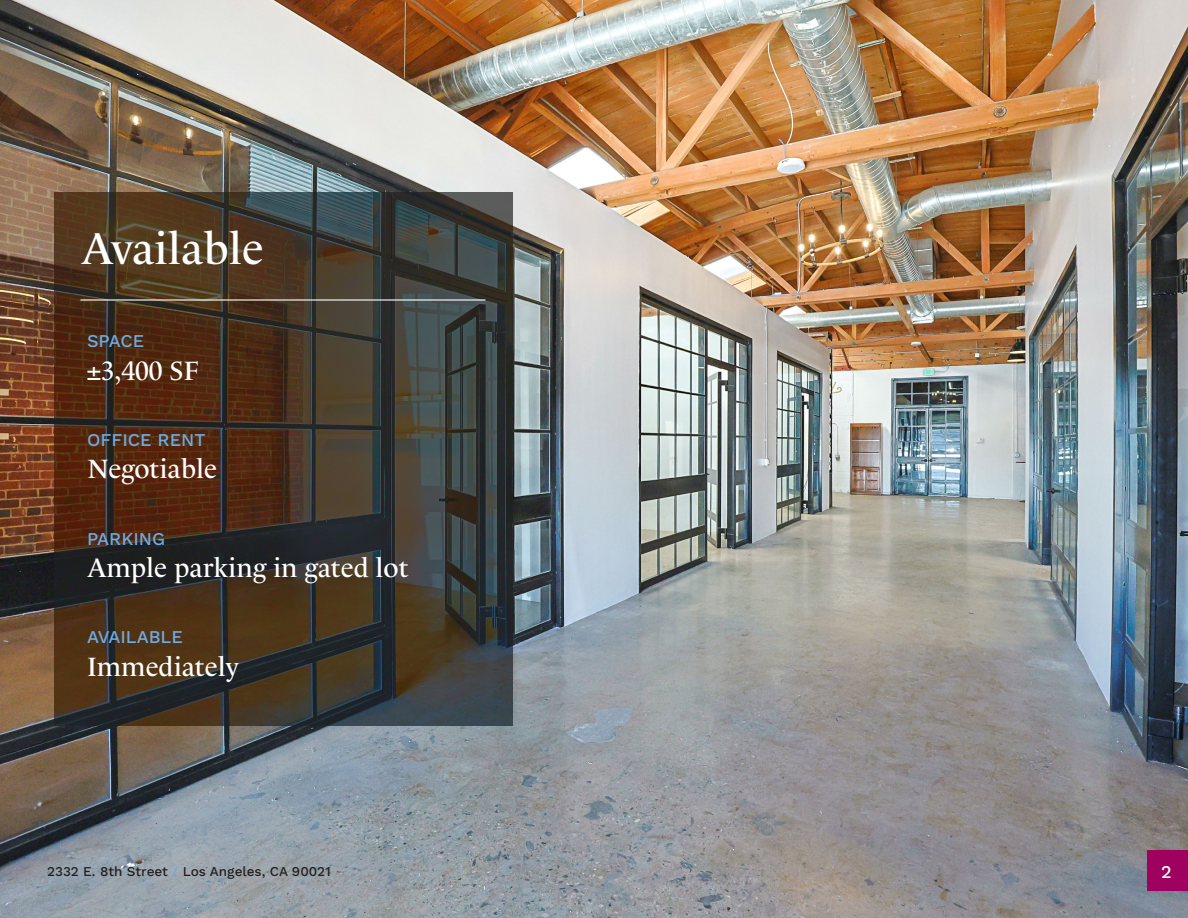
<style>
.page{position:relative;width:1188px;height:918px;background:#fff}
.page>*{position:absolute;margin:0;border:0;box-sizing:border-box;transform-origin:0 0}
.t1{font:45px "Le Monde Livre Cla Std";color:#fff}
.t2{font:27px "Le Monde Livre Cla Std";color:#fff}
.t3{font:500 18px "Work Sans";color:#6cace4}
.t4{font:500 18px "Work Sans";color:#fff}
.t5{font:500 13.5px "Work Sans";color:#231f20}
.s1{color:#6cace4}
</style>
<div class="page">
<img style="left:0;top:0;width:1188px;height:918px">
<div style="left:1148px;top:850px;width:40px;height:41px;background:#9e015e"></div>
<svg style="left:54px;top:192px;width:459px;height:534px;background:#413528"></svg>
<hr style="left:80px;top:299px;width:405px;height:2px;background:#fff">
<p class="t1" style="left:81px;top:221px;width:184px">Available</p>
<p class="t3" style="left:87px;top:330px;width:59px">SPACE</p>
<p class="t2" style="left:87px;top:354px;width:114px">±3,400 SF</p>
<p class="t3" style="left:87px;top:429px;width:120px">OFFICE RENT</p>
<p class="t2" style="left:87px;top:453px;width:132px">Negotiable</p>
<p class="t3" style="left:87px;top:528px;width:80px">PARKING</p>
<p class="t2" style="left:87px;top:552px;width:323px">Ample parking in gated lot</p>
<p class="t3" style="left:87px;top:627px;width:97px">AVAILABLE</p>
<p class="t2" style="left:87px;top:651px;width:153px">Immediately</p>
<p class="t5" style="left:47px;top:863px;width:285px">2332 E. 8th Street <span class="s1">/</span> Los Angeles, CA 90021</p>
<p class="t4" style="left:1161px;top:861px;width:12px">2</p>
</div>
